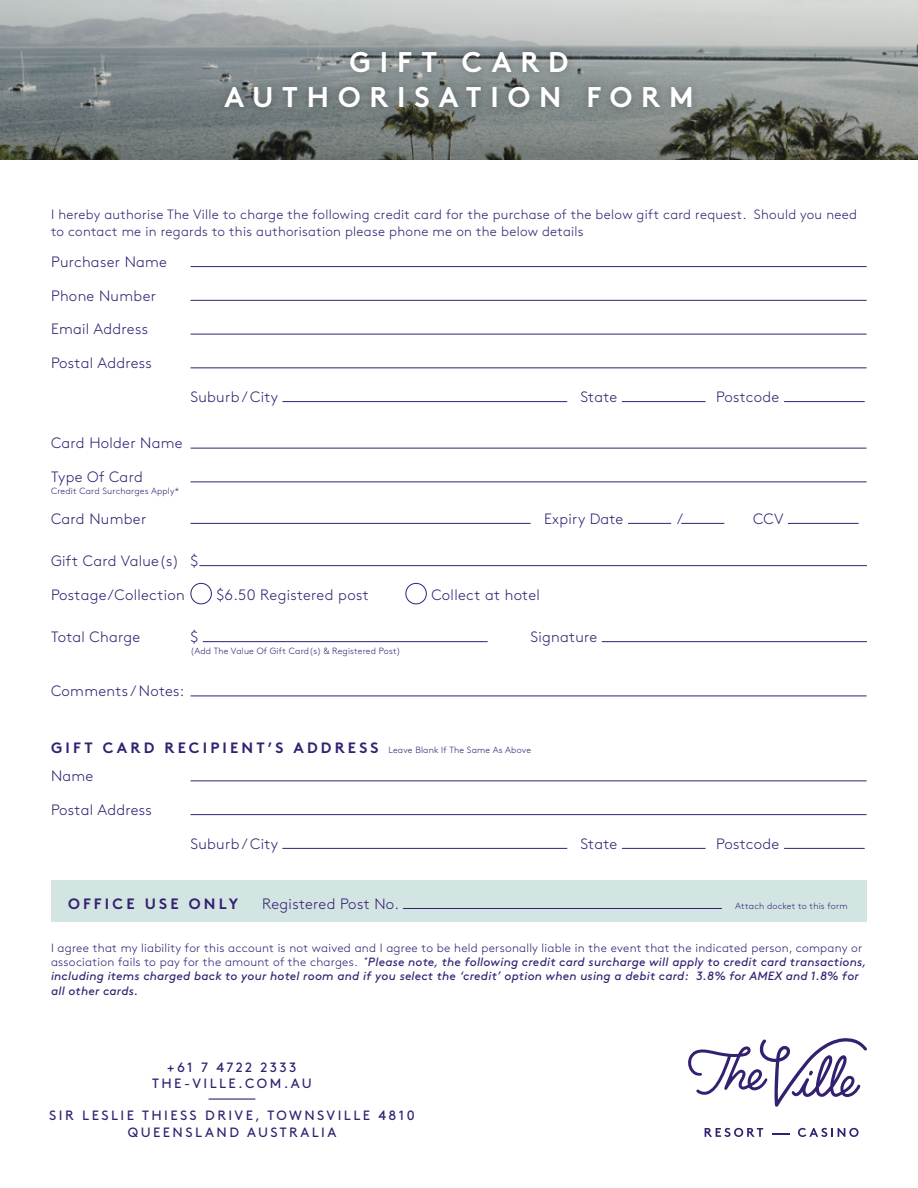
<style>
.page{position:relative;width:918px;height:1188px;background:#fff}
.page>*{position:absolute;margin:0;border:0;box-sizing:border-box;transform-origin:0 0}
.t1{font:700 28.5px/34.2px "Brown Std";letter-spacing:.31em;color:#fff;text-align:center}
.t2{font:300 15px "Brown Std";letter-spacing:.02em;color:#342071}
.t3{font:700 15px/28.5px "Brown Std";letter-spacing:.21em;color:#342071}
.t4{font:300 13.5px/16.2px "Brown Std";letter-spacing:.02em;color:#342071}
.t5{font:13.5px/16.2px "Brown Std";letter-spacing:.18em;color:#342071;text-align:center}
.t6{font:italic 12px/14.4px "Brown Std";letter-spacing:.015em;color:#342071}
.t7{font:300 9px "Brown Std";letter-spacing:.02em;color:#342071}
.s1{font-weight:300;font-size:9px}
.s2{font-weight:300}
.s3{font-weight:300;font-style:normal}
</style>
<div class="page">
<svg style="left:0;top:0;width:918px;height:160px;background:#8f9492"></svg>
<div style="left:216px;top:43px;width:484px;height:73px;background:#000;opacity:.3"></div>
<hr style="left:209px;top:1098px;width:46px;height:2px;background:#342071">
<hr style="left:191px;top:266px;width:676px;height:1px;background:#342071">
<hr style="left:191px;top:300px;width:676px;height:1px;background:#342071">
<hr style="left:191px;top:334px;width:676px;height:1px;background:#342071">
<hr style="left:191px;top:367px;width:676px;height:1px;background:#342071">
<hr style="left:282px;top:401px;width:285px;height:1px;background:#342071">
<hr style="left:622px;top:401px;width:84px;height:1px;background:#342071">
<hr style="left:784px;top:401px;width:81px;height:1px;background:#342071">
<hr style="left:191px;top:448px;width:676px;height:1px;background:#342071">
<hr style="left:191px;top:482px;width:676px;height:1px;background:#342071">
<hr style="left:191px;top:523px;width:340px;height:1px;background:#342071">
<hr style="left:628px;top:523px;width:43px;height:1px;background:#342071">
<hr style="left:681px;top:523px;width:43px;height:1px;background:#342071">
<hr style="left:788px;top:523px;width:71px;height:1px;background:#342071">
<hr style="left:199px;top:565px;width:668px;height:1px;background:#342071">
<div style="left:191px;top:583px;width:21px;height:21px;border:1px solid #342071;border-radius:50%"></div>
<div style="left:405px;top:583px;width:22px;height:21px;border:1px solid #342071;border-radius:50%"></div>
<hr style="left:203px;top:641px;width:285px;height:1px;background:#342071">
<hr style="left:602px;top:641px;width:265px;height:1px;background:#342071">
<hr style="left:191px;top:696px;width:676px;height:1px;background:#342071">
<hr style="left:191px;top:780px;width:676px;height:1px;background:#342071">
<hr style="left:191px;top:814px;width:676px;height:1px;background:#342071">
<hr style="left:282px;top:848px;width:285px;height:1px;background:#342071">
<hr style="left:622px;top:848px;width:84px;height:1px;background:#342071">
<hr style="left:784px;top:848px;width:81px;height:1px;background:#342071">
<div style="left:51px;top:881px;width:816px;height:41px;background:#d3e5e3"></div>
<hr style="left:403px;top:908px;width:319px;height:1px;background:#342071">
<svg style="left:705px;top:1128px;width:58px;height:9px"></svg>
<svg style="left:772px;top:1133px;width:18px;height:1px"></svg>
<svg style="left:798px;top:1128px;width:61px;height:9px"></svg>
<svg style="left:688px;top:1038px;width:179px;height:69px"></svg>
<h1 class="t1" style="left:224px;top:45px;width:471px">GIFT CARD<br>AUTHORISATION FORM</h1>
<p class="t4" style="left:51px;top:207px;width:808px">I hereby authorise The Ville to charge the following credit card for the purchase of the below gift card request. Should you need to contact me in regards to this authorisation please phone me on the below details</p>
<p class="t2" style="left:51px;top:253px;width:118px">Purchaser Name</p>
<p class="t2" style="left:51px;top:287px;width:106px">Phone Number</p>
<p class="t2" style="left:51px;top:321px;width:99px">Email Address</p>
<p class="t2" style="left:51px;top:355px;width:102px">Postal Address</p>
<p class="t2" style="left:191px;top:388px;width:89px">Suburb / City</p>
<p class="t2" style="left:581px;top:388px;width:38px">State</p>
<p class="t2" style="left:716px;top:388px;width:65px">Postcode</p>
<p class="t2" style="left:51px;top:435px;width:133px">Card Holder Name</p>
<p class="t2" style="left:51px;top:469px;width:93px">Type Of Card</p>
<p class="t7" style="left:51px;top:486px;width:130px">Credit Card Surcharges Apply*</p>
<p class="t2" style="left:51px;top:510px;width:97px">Card Number</p>
<p class="t2" style="left:544px;top:510px;width:81px">Expiry Date</p>
<p class="t2" style="left:677px;top:510px;width:7px">/</p>
<p class="t2" style="left:753px;top:510px;width:32px">CCV</p>
<p class="t2" style="left:51px;top:552px;width:149px">Gift Card Value(s) $</p>
<p class="t2" style="left:51px;top:586px;width:135px">Postage/Collection</p>
<p class="t2" style="left:216px;top:586px;width:154px">$6.50 Registered post</p>
<p class="t2" style="left:431px;top:586px;width:110px">Collect at hotel</p>
<p class="t2" style="left:51px;top:628px;width:91px">Total Charge</p>
<p class="t2" style="left:191px;top:628px;width:9px">$</p>
<p class="t2" style="left:530px;top:628px;width:68px">Signature</p>
<p class="t7" style="left:191px;top:646px;width:212px">(Add The Value Of Gift Card(s) &amp; Registered Post)</p>
<p class="t2" style="left:51px;top:683px;width:135px">Comments / Notes:</p>
<p class="t3" style="left:51px;top:733px;width:482px">GIFT CARD RECIPIENT’S ADDRESS <span class="s1">Leave Blank If The Same As Above<br></span><span class="s2">Name</span></p>
<p class="t2" style="left:51px;top:801px;width:102px">Postal Address</p>
<p class="t2" style="left:191px;top:835px;width:89px">Suburb / City</p>
<p class="t2" style="left:581px;top:835px;width:38px">State</p>
<p class="t2" style="left:716px;top:835px;width:65px">Postcode</p>
<p class="t3" style="left:68px;top:889px;width:172px">OFFICE USE ONLY</p>
<p class="t2" style="left:262px;top:895px;width:139px">Registered Post No.</p>
<p class="t7" style="left:735px;top:901px;width:114px">Attach docket to this form</p>
<p class="t6" style="left:51px;top:940px;width:817px"><span class="s3">I agree that my liability for this account is not waived and I agree to be held personally liable in the event that the indicated person, company or association fails to pay for the amount of the charges.</span> <sup>*</sup>Please note, the following credit card surcharge will apply to credit card transactions, including items charged back to your hotel room and if you select the ‘credit’ option when using a debit card: 3.8% for AMEX and 1.8% for all other cards.</p>
<p class="t5" style="left:152px;top:1059px;width:161px">+61 7 4722 2333<br>THE-VILLE.COM.AU</p>
<p class="t5" style="left:49px;top:1108px;width:367px">SIR LESLIE THIESS DRIVE, TOWNSVILLE 4810<br>QUEENSLAND AUSTRALIA</p>
</div>
